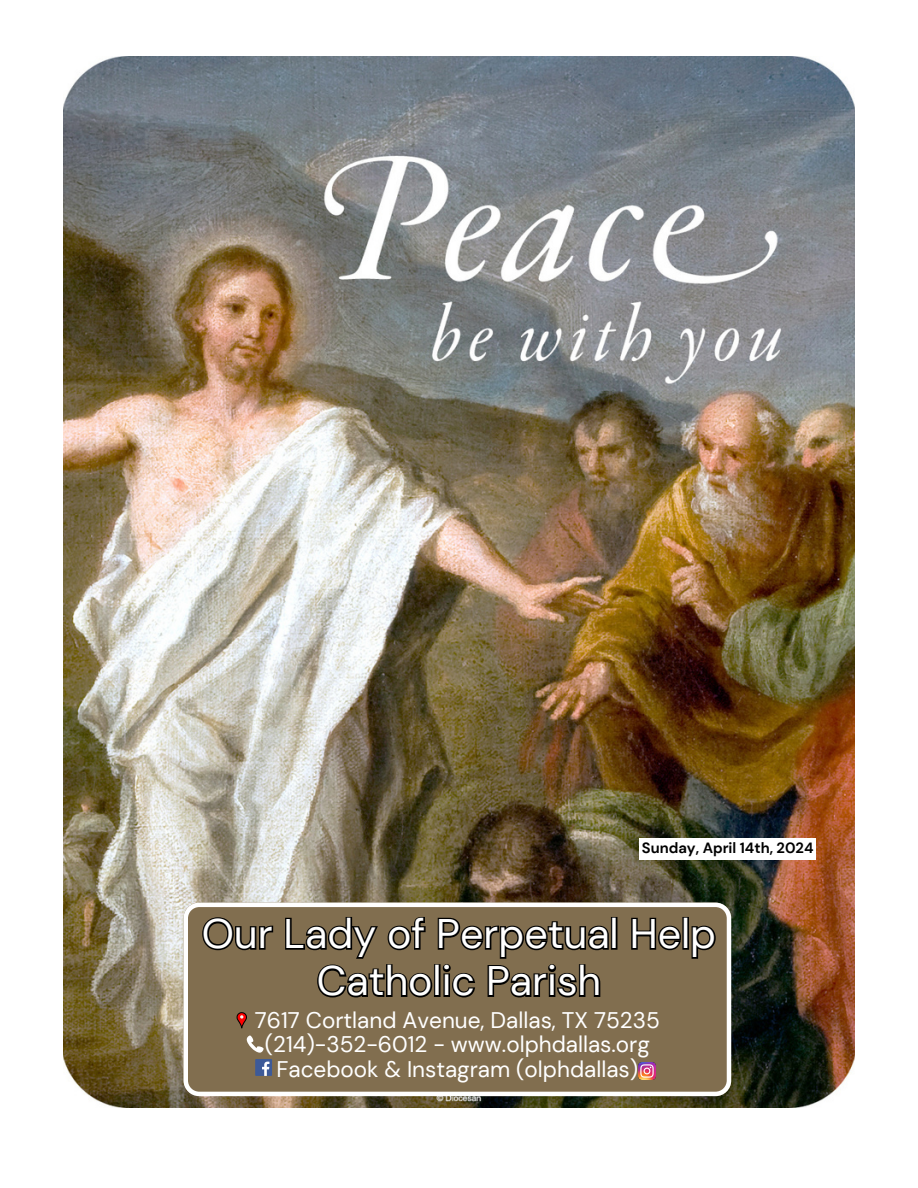
<style>
.page{position:relative;width:918px;height:1188px;background:#fff}
.page>*{position:absolute;margin:0;border:0;box-sizing:border-box;transform-origin:0 0}
.t1{font:41.25px/47.2px "DM Sans";color:#fff;text-align:center}
.t2{font:22.5px/24.8px "DM Sans";color:#fff;text-align:center}
.t3{font:700 14.85px "DM Sans";color:#000}
</style>
<div class="page">
<img style="left:64px;top:56px;width:790px;height:1052px">
<svg style="left:183px;top:903px;width:548px;height:193px;background:#8c7a5e"></svg>
<img style="left:638px;top:1063px;width:17px;height:17px">
<svg style="left:237px;top:1012px;width:10px;height:16px"></svg>
<div style="left:255px;top:1059px;width:17px;height:17px;background:#3d5a98"></div>
<svg style="left:262px;top:1062px;width:7px;height:14px"></svg>
<svg style="left:247px;top:1035px;width:17px;height:17px"></svg>
<svg style="left:200px;top:915px;width:518px;height:85px;background:#5d4f39"></svg>
<div style="left:640px;top:838px;width:176px;height:22px;background:#fff"></div>
<p class="t3" style="left:642px;top:838px;width:173px">Sunday, April 14th, 2024</p>
<p class="t1" style="left:202px;top:910px;width:516px">Our Lady of Perpetual Help<br>Catholic Parish</p>
<p class="t2" style="left:255px;top:1007px;width:407px">7617 Cortland Avenue, Dallas, TX 75235 (214)-352-6012 - www.olphdallas.org<br>Facebook &amp; Instagram (olphdallas)</p>
</div>
